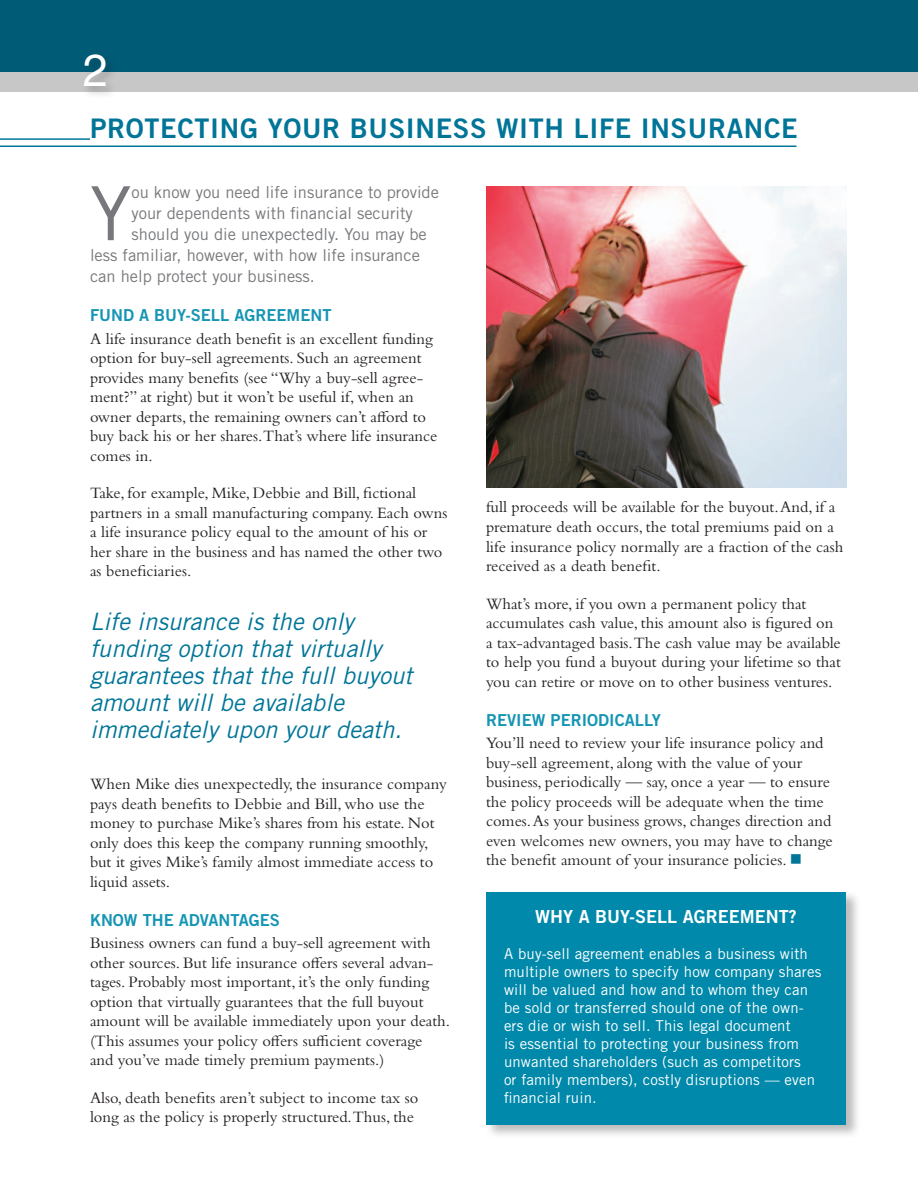
<style>
.page{position:relative;width:918px;height:1188px;background:#fff}
.page>*{position:absolute;margin:0;border:0;box-sizing:border-box;transform-origin:0 0}
.t1{font:74.7px "Trade Gothic LT Std";color:#76787b}
.t2{font:45px "Helvetica LT Std";color:#fff}
.t3{font:27px "Trade Gothic LT Std Bd 2";letter-spacing:.025em;color:#007598}
.t4{font:italic 24px/27px "Trade Gothic LT Std";color:#007598}
.t5{font:18px "Trade Gothic LT Std Bd 2";color:#fff}
.t6{font:16.5px/19.5px "Bembo Std";color:#231f20}
.t7{font:16.5px "Trade Gothic LT Std";color:#76787b}
.t8{font:16.5px "Trade Gothic LT Std Bd 2";color:#1595b4}
.t9{font:15px/18px "Trade Gothic LT Std";letter-spacing:.01em;color:#fff}
.s1{color:#007598}
</style>
<div class="page">
<div style="left:0;top:0;width:918px;height:72px;background:#005b77"></div>
<div style="left:81px;top:51px;width:37px;height:48px;background:#231f20;opacity:.3"></div>
<hr style="left:0;top:138px;width:90px;height:2px;background:#007598">
<hr style="left:0;top:146px;width:796px;height:1px;background:#007598">
<div style="left:485px;top:890px;width:377px;height:249px;background:#231f20;opacity:.3"></div>
<div style="left:486px;top:892px;width:360px;height:232px;background:#0089aa"></div>
<img style="left:486px;top:186px;width:361px;height:302px">
<h2 class="t2" style="left:83px;top:44px;width:27px">2</h2>
<h3 class="t3" style="left:90px;top:112px;width:709px">PROTECTING YOUR BUS INESS WITH LIFE INSURANCE</h3>
<h1 class="t1" style="left:90px;top:168px;width:43px">Y</h1>
<p class="t7" style="left:132px;top:182px;width:309px">ou know you need life insurance to provide</p>
<p class="t7" style="left:132px;top:203px;width:283px">your dependents with financial security</p>
<p class="t7" style="left:132px;top:224px;width:297px">should you die unexpectedly. You may be</p>
<p class="t7" style="left:90px;top:245px;width:331px">less familiar, however, with how life insurance</p>
<p class="t7" style="left:90px;top:266px;width:227px">can help protect your business.</p>
<p class="t8" style="left:90px;top:305px;width:243px">FUND A BUY-SELL AGREEM ENT</p>
<p class="t6" style="left:90px;top:328px;width:349px">A life insurance death benefit is an excellent funding option for buy-sell agreements. Such an agreement provides many benefits (see “Why a buy-sell agree&shy;ment?” at right) but it won’t be useful if, when an owner departs, the remaining owners can’t afford to buy back his or her shares.That’s where life insurance comes in.</p>
<p class="t6" style="left:90px;top:483px;width:359px">Take, for example, Mike, Debbie and Bill, fictional partners in a small manufacturing company. Each owns a life insurance policy equal to the amount of his or her share in the business and has named the other two as beneficiaries.</p>
<h3 class="t4" style="left:90px;top:609px;width:324px">Life insurance is the only funding option that virtually guarantees that the full buyout amount will be available immediately upon your death.</h3>
<p class="t6" style="left:90px;top:774px;width:358px">When Mike dies unexpectedly, the insurance company pays death benefits to Debbie and Bill, who use the money to purchase Mike’s shares from his estate. Not only does this keep the company running smoothly, but it gives Mike’s family almost immediate access to liquid assets.</p>
<p class="t8" style="left:90px;top:910px;width:189px">KNOW THE ADVANTAGES</p>
<p class="t6" style="left:90px;top:933px;width:362px">Business owners can fund a buy-sell agreement with other sources. But life insurance offers several advan&shy;tages. Probably most important, it’s the only funding option that virtually guarantees that the full buyout amount will be available immediately upon your death. (This assumes your policy offers sufficient coverage<br>and you’ve made timely premium payments.)</p>
<p class="t6" style="left:90px;top:1088px;width:330px">Also, death benefits aren’t subject to income tax so long as the policy is properly structured.Thus, the</p>
<p class="t6" style="left:486px;top:497px;width:359px">full proceeds will be available for the buyout.And, if a premature death occurs, the total premiums paid on a life insurance policy normally are a fraction of the cash received as a death benefit.</p>
<p class="t6" style="left:486px;top:593px;width:356px">What’s more, if you own a permanent policy that accumulates cash value, this amount also is figured on a tax-advantaged basis.The cash value may be available to help you fund a buyout during your lifetime so that you can retire or move on to other business ventures.</p>
<p class="t8" style="left:486px;top:709px;width:176px">REVIEW PERIODICALLY</p>
<p class="t6" style="left:486px;top:733px;width:348px">You’ll need to review your life insurance policy and buy-sell agreement, along with the value of your business, periodically — say, once a year — to ensure the policy proceeds will be adequate when the time comes.As your business grows, changes direction and even welcomes new owners, you may have to change the benefit amount of your insurance policies. <span class="s1">■</span></p>
<p class="t5" style="left:535px;top:906px;width:263px">WHY A BUY-SELL AGREEM ENT?</p>
<p class="t9" style="left:504px;top:945px;width:319px">A buy-sell agreement enables a business with multiple owners to specify how company shares will be valued and how and to whom they can be sold or transferred should one of the own&shy;ers die or wish to sell. This legal document<br>is essential to protecting your business from unwanted shareholders (such as competitors<br>or family members), costly disruptions — even financial ruin.</p>
</div>
